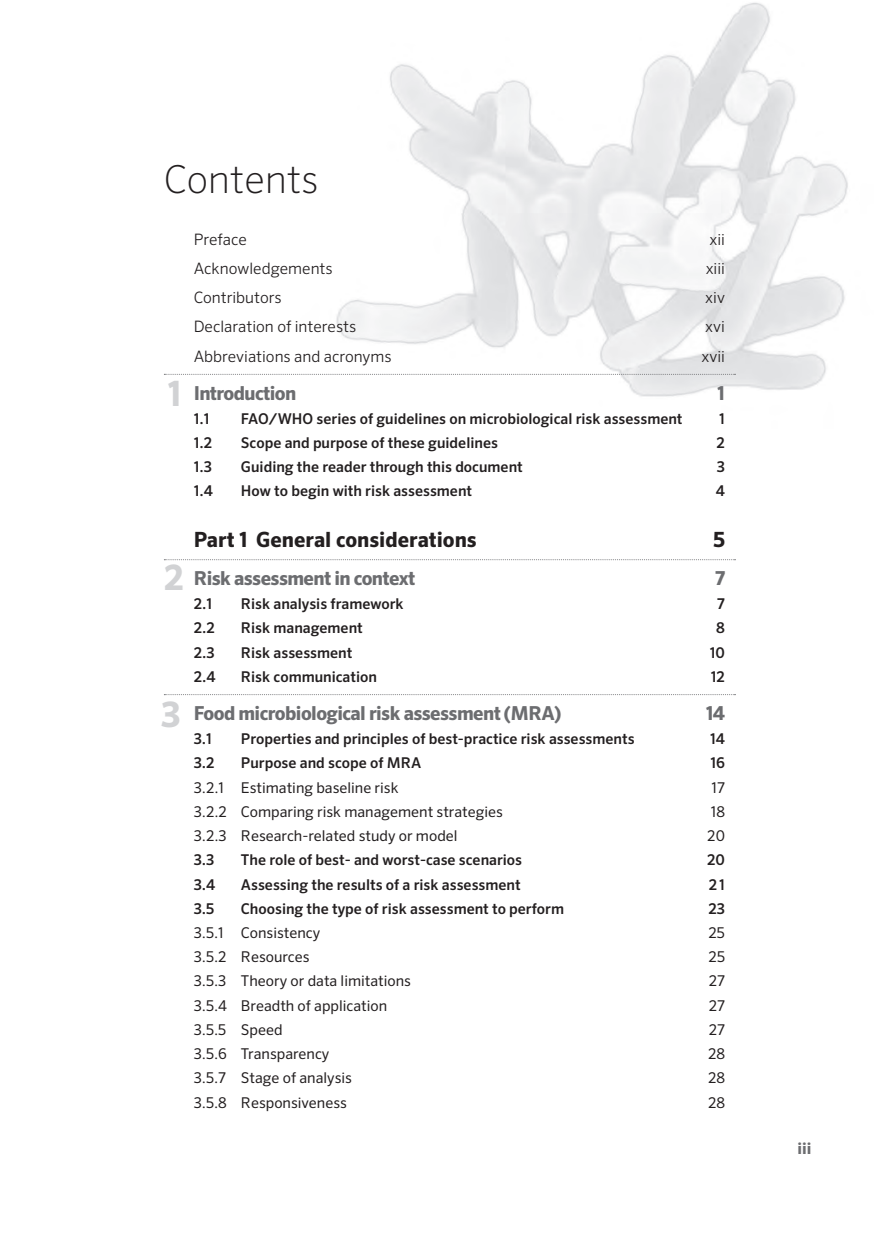
<style>
.page{position:relative;width:874px;height:1241px;background:#fff}
.page>*{position:absolute;margin:0;border:0;box-sizing:border-box;transform-origin:0 0}
.Bodycopy{font:200 38.5px "Sero OT";color:#231f20}
.t1{font:700 35px "Sero OT";color:#d1d2d4}
.Toc2{font:700 21px "Sero OT";color:#231f20}
.ToC{font:700 19.25px "Sero OT";letter-spacing:-.03em;color:#6c6d70}
.ToC_FM{font:300 15.75px "Sero OT";color:#231f20}
.t2{font:700 15.75px "Sero OT";color:#6c6d70}
.Toc2-2{font:500 14.88px "Sero OT";color:#231f20}
.ToC3{font:14.88px "Sero OT";color:#231f20}
</style>
<div class="page">
<img style="left:293px;top:2px;width:555px;height:395px">
<svg style="left:164px;top:374px;width:571px;height:1px"></svg>
<svg style="left:164px;top:559px;width:571px;height:1px"></svg>
<svg style="left:164px;top:694px;width:571px;height:1px"></svg>
<p class="Bodycopy" style="left:164px;top:157px;width:156px">Contents</p>
<p class="t1" style="left:167px;top:372px;width:16px">1</p>
<p class="t1" style="left:164px;top:556px;width:21px">2</p>
<p class="t1" style="left:161px;top:693px;width:21px">3</p>
<p class="ToC_FM" style="left:193px;top:230px;width:55px">Preface</p>
<p class="ToC_FM" style="left:709px;top:230px;width:17px">xii</p>
<p class="ToC_FM" style="left:193px;top:259px;width:140px">Acknowledgements</p>
<p class="ToC_FM" style="left:705px;top:259px;width:21px">xiii</p>
<p class="ToC_FM" style="left:193px;top:288px;width:90px">Contributors</p>
<p class="ToC_FM" style="left:705px;top:288px;width:21px">xiv</p>
<p class="ToC_FM" style="left:193px;top:317px;width:164px">Declaration of interests</p>
<p class="ToC_FM" style="left:705px;top:317px;width:21px">xvi</p>
<p class="ToC_FM" style="left:193px;top:346px;width:199px">Abbreviations and acronyms</p>
<p class="ToC_FM" style="left:701px;top:346px;width:25px">xvii</p>
<p class="ToC" style="left:193px;top:381px;width:104px">Introduction</p>
<p class="ToC" style="left:717px;top:381px;width:9px">1</p>
<p class="Toc2-2" style="left:193px;top:409px;width:17px">1.1</p>
<p class="Toc2-2" style="left:241px;top:409px;width:443px">FAO/WHO series of guidelines on microbiological risk assessment</p>
<p class="Toc2-2" style="left:719px;top:409px;width:7px">1</p>
<p class="Toc2-2" style="left:193px;top:433px;width:20px">1.2</p>
<p class="Toc2-2" style="left:241px;top:433px;width:258px">Scope and purpose of these guidelines</p>
<p class="Toc2-2" style="left:716px;top:433px;width:10px">2</p>
<p class="Toc2-2" style="left:193px;top:458px;width:20px">1.3</p>
<p class="Toc2-2" style="left:241px;top:458px;width:283px">Guiding the reader through this document</p>
<p class="Toc2-2" style="left:716px;top:458px;width:10px">3</p>
<p class="Toc2-2" style="left:193px;top:482px;width:21px">1.4</p>
<p class="Toc2-2" style="left:241px;top:482px;width:232px">How to begin with risk assessment</p>
<p class="Toc2-2" style="left:715px;top:482px;width:11px">4</p>
<p class="Toc2" style="left:193px;top:526px;width:284px">Part 1 General considerations</p>
<p class="Toc2" style="left:713px;top:526px;width:13px">5</p>
<p class="ToC" style="left:193px;top:566px;width:223px">Risk assessment in context</p>
<p class="ToC" style="left:715px;top:566px;width:11px">7</p>
<p class="Toc2-2" style="left:193px;top:595px;width:20px">2.1</p>
<p class="Toc2-2" style="left:241px;top:595px;width:164px">Risk analysis framework</p>
<p class="Toc2-2" style="left:717px;top:595px;width:9px">7</p>
<p class="Toc2-2" style="left:193px;top:619px;width:23px">2.2</p>
<p class="Toc2-2" style="left:241px;top:619px;width:123px">Risk management</p>
<p class="Toc2-2" style="left:716px;top:619px;width:10px">8</p>
<p class="Toc2-2" style="left:193px;top:643px;width:22px">2.3</p>
<p class="Toc2-2" style="left:241px;top:643px;width:113px">Risk assessment</p>
<p class="Toc2-2" style="left:709px;top:643px;width:17px">10</p>
<p class="Toc2-2" style="left:193px;top:667px;width:23px">2.4</p>
<p class="Toc2-2" style="left:241px;top:667px;width:137px">Risk communication</p>
<p class="Toc2-2" style="left:710px;top:667px;width:16px">12</p>
<p class="ToC" style="left:193px;top:701px;width:369px">Food microbiological risk assessment (MRA)</p>
<p class="ToC" style="left:705px;top:701px;width:21px">14</p>
<p class="Toc2-2" style="left:193px;top:729px;width:20px">3.1</p>
<p class="Toc2-2" style="left:241px;top:729px;width:395px">Properties and principles of best-practice risk assessments</p>
<p class="Toc2-2" style="left:709px;top:729px;width:16px">14</p>
<p class="Toc2-2" style="left:193px;top:754px;width:22px">3.2</p>
<p class="Toc2-2" style="left:241px;top:754px;width:182px">Purpose and scope of MRA</p>
<p class="Toc2-2" style="left:710px;top:754px;width:16px">16</p>
<p class="ToC3" style="left:193px;top:778px;width:206px">3.2.1 Estimating baseline risk</p>
<p class="ToC3" style="left:711px;top:778px;width:15px">17</p>
<p class="ToC3" style="left:193px;top:802px;width:311px">3.2.2 Comparing risk management strategies</p>
<p class="ToC3" style="left:710px;top:802px;width:16px">18</p>
<p class="ToC3" style="left:193px;top:826px;width:265px">3.2.3 Research-related study or model</p>
<p class="ToC3" style="left:707px;top:826px;width:19px">20</p>
<p class="Toc2-2" style="left:193px;top:850px;width:22px">3.3</p>
<p class="Toc2-2" style="left:241px;top:850px;width:282px">The role of best- and worst-case scenarios</p>
<p class="Toc2-2" style="left:706px;top:850px;width:19px">20</p>
<p class="Toc2-2" style="left:193px;top:875px;width:23px">3.4</p>
<p class="Toc2-2" style="left:241px;top:875px;width:281px">Assessing the results of a risk assessment</p>
<p class="Toc2-2" style="left:708px;top:875px;width:18px">21</p>
<p class="Toc2-2" style="left:193px;top:899px;width:22px">3.5</p>
<p class="Toc2-2" style="left:241px;top:899px;width:324px">Choosing the type of risk assessment to perform</p>
<p class="Toc2-2" style="left:708px;top:899px;width:18px">23</p>
<p class="ToC3" style="left:193px;top:923px;width:128px">3.5.1 Consistency</p>
<p class="ToC3" style="left:708px;top:923px;width:18px">25</p>
<p class="ToC3" style="left:193px;top:947px;width:117px">3.5.2 Resources</p>
<p class="ToC3" style="left:708px;top:947px;width:18px">25</p>
<p class="ToC3" style="left:193px;top:972px;width:219px">3.5.3 Theory or data limitations</p>
<p class="ToC3" style="left:708px;top:972px;width:18px">27</p>
<p class="ToC3" style="left:193px;top:996px;width:195px">3.5.4 Breadth of application</p>
<p class="ToC3" style="left:708px;top:996px;width:18px">27</p>
<p class="ToC3" style="left:193px;top:1020px;width:90px">3.5.5 Speed</p>
<p class="ToC3" style="left:708px;top:1020px;width:18px">27</p>
<p class="ToC3" style="left:193px;top:1044px;width:137px">3.5.6 Transparency</p>
<p class="ToC3" style="left:707px;top:1044px;width:19px">28</p>
<p class="ToC3" style="left:193px;top:1068px;width:160px">3.5.7 Stage of analysis</p>
<p class="ToC3" style="left:707px;top:1068px;width:19px">28</p>
<p class="ToC3" style="left:193px;top:1093px;width:155px">3.5.8 Responsiveness</p>
<p class="ToC3" style="left:707px;top:1093px;width:19px">28</p>
<p class="t2" style="left:797px;top:1138px;width:15px">iii</p>
</div>
